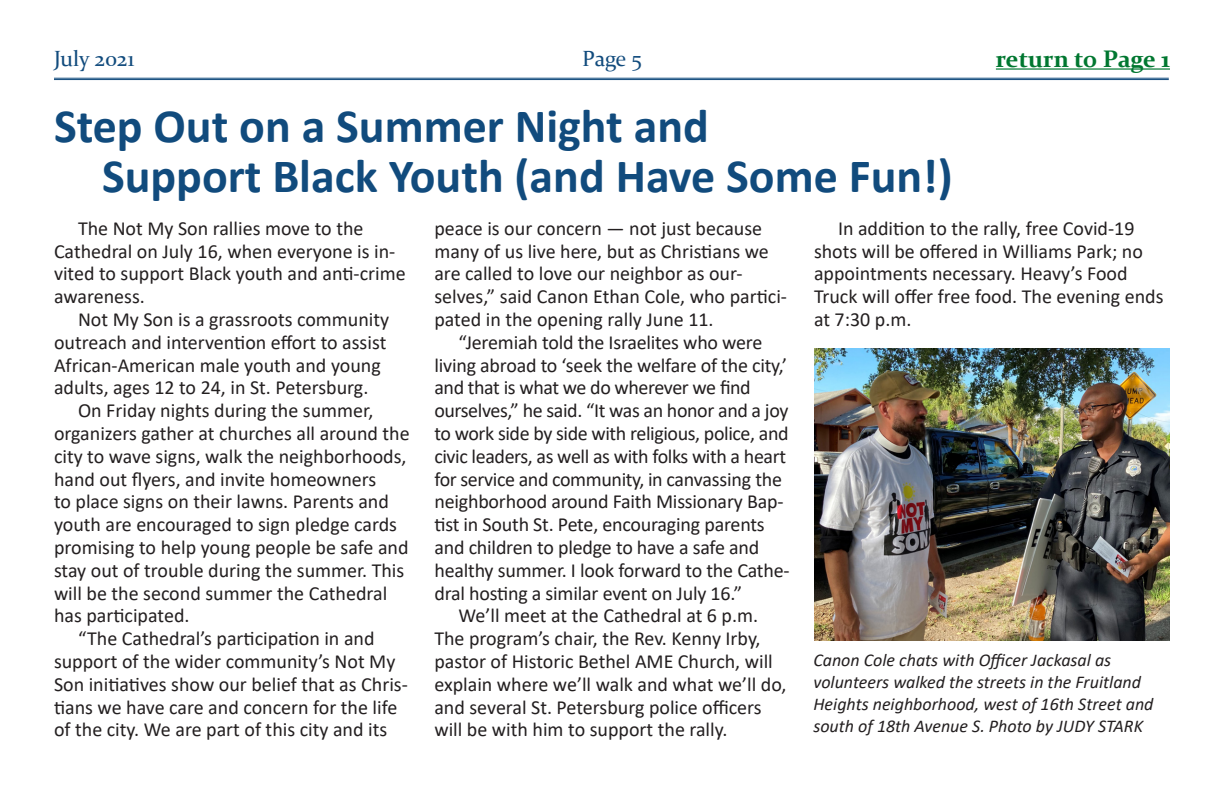
<style>
.page{position:relative;width:1224px;height:792px;background:#fff}
.page>*{position:absolute;margin:0;border:0;box-sizing:border-box;transform-origin:0 0}
.Main_Header{font:700 48px/50px "Calibri";color:#114b7d}
.t1{font:700 24px "Constantia";color:#007730}
.t2{font:22px "Constantia";letter-spacing:-.01em;color:#114b7d}
.BTI_-_1_column{font:20px/22.8px "Calibri";color:#231f20}
.BTI_-_1_column-2{font:20px/22.8px "Calibri";letter-spacing:-.02em;color:#231f20}
.Captions{font:italic 18px/22px "Calibri";color:#231f20}
</style>
<div class="page">
<hr style="left:54px;top:78px;width:1115px;height:1px;background:#114b7d">
<hr style="left:54px;top:79px;width:1115px;height:1px;background:#114b7d">
<hr style="left:996px;top:68px;width:174px;height:2px;background:#007730">
<img style="left:814px;top:348px;width:356px;height:293px">
<p class="t2" style="left:54px;top:43px;width:82px">July 2021</p>
<p class="t2" style="left:582px;top:43px;width:61px">Page 5</p>
<p class="t1" style="left:996px;top:43px;width:176px">return to Page 1</p>
<p class="Main_Header" style="left:102px;top:100px;width:852px;text-indent:-48px">Step Out on a Summer Night and<br>Support Black Youth (and Have Some Fun!)</p>
<p class="BTI_-_1_column" style="left:54px;top:216px;width:353px;text-indent:24px">The Not My Son rallies move to the<br>Cathedral on July 16, when everyone is in&shy;vited to support Black youth and anti-crime awareness.</p>
<p class="BTI_-_1_column" style="left:54px;top:308px;width:337px;text-indent:24px">Not My Son is a grassroots community outreach and intervention effort to assist African-American male youth and young adults, ages 12 to 24, in St. Petersburg.</p>
<p class="BTI_-_1_column" style="left:54px;top:399px;width:357px;text-indent:24px">On Friday nights during the summer, organizers gather at churches all around the city to wave signs, walk the neighborhoods, hand out flyers, and invite homeowners<br>to place signs on their lawns. Parents and youth are encouraged to sign pledge cards promising to help young people be safe and stay out of trouble during the summer. This will be the second summer the Cathedral has participated.</p>
<p class="BTI_-_1_column" style="left:54px;top:627px;width:355px;text-indent:24px">“The Cathedral’s participation in and support of the wider community’s Not My Son initiatives show our belief that as Chris&shy;tians we have care and concern for the life of the city. We are part of this city and its</p>
<p class="BTI_-_1_column" style="left:814px;top:216px;width:351px;text-indent:24px">In addition to the rally, free Covid-19 shots will be offered in Williams Park; no appointments necessary. Heavy’s Food Truck will offer free food. The evening ends at 7:30 p.m.</p>
<p class="BTI_-_1_column" style="left:434px;top:216px;width:354px">peace is our concern — not just because many of us live here, but as Christians we are called to love our neighbor as our&shy;selves,” said Canon Ethan Cole, who partici&shy;pated in the opening rally June 11.</p>
<p class="BTI_-_1_column-2" style="left:434px;top:330px;width:357px;text-indent:24px">“Jeremiah told the Israelites who were living abroad to ‘seek the welfare of the city,’ and that is what we do wherever we find ourselves,” he said. “It was an honor and a joy to work side by side with religious, police, and civic leaders, as well as with folks with a heart for service and community, in canvassing the neighborhood around Faith Missionary Bap&shy;tist in South St. Pete, encouraging parents and children to pledge to have a safe and healthy summer. I look forward to the Cathe&shy;dral hosting a similar event on July 16.”</p>
<p class="BTI_-_1_column" style="left:434px;top:604px;width:354px;text-indent:24px">We’ll meet at the Cathedral at 6 p.m.<br>The program’s chair, the Rev. Kenny Irby, pastor of Historic Bethel AME Church, will explain where we’ll walk and what we’ll do, and several St. Petersburg police officers will be with him to support the rally.</p>
<p class="Captions" style="left:813px;top:649px;width:342px">Canon Cole chats with Officer Jackasal as volunteers walked the streets in the Fruitland Heights neighborhood, west of 16th Street and south of 18th Avenue S. Photo by JUDY STARK</p>
</div>
